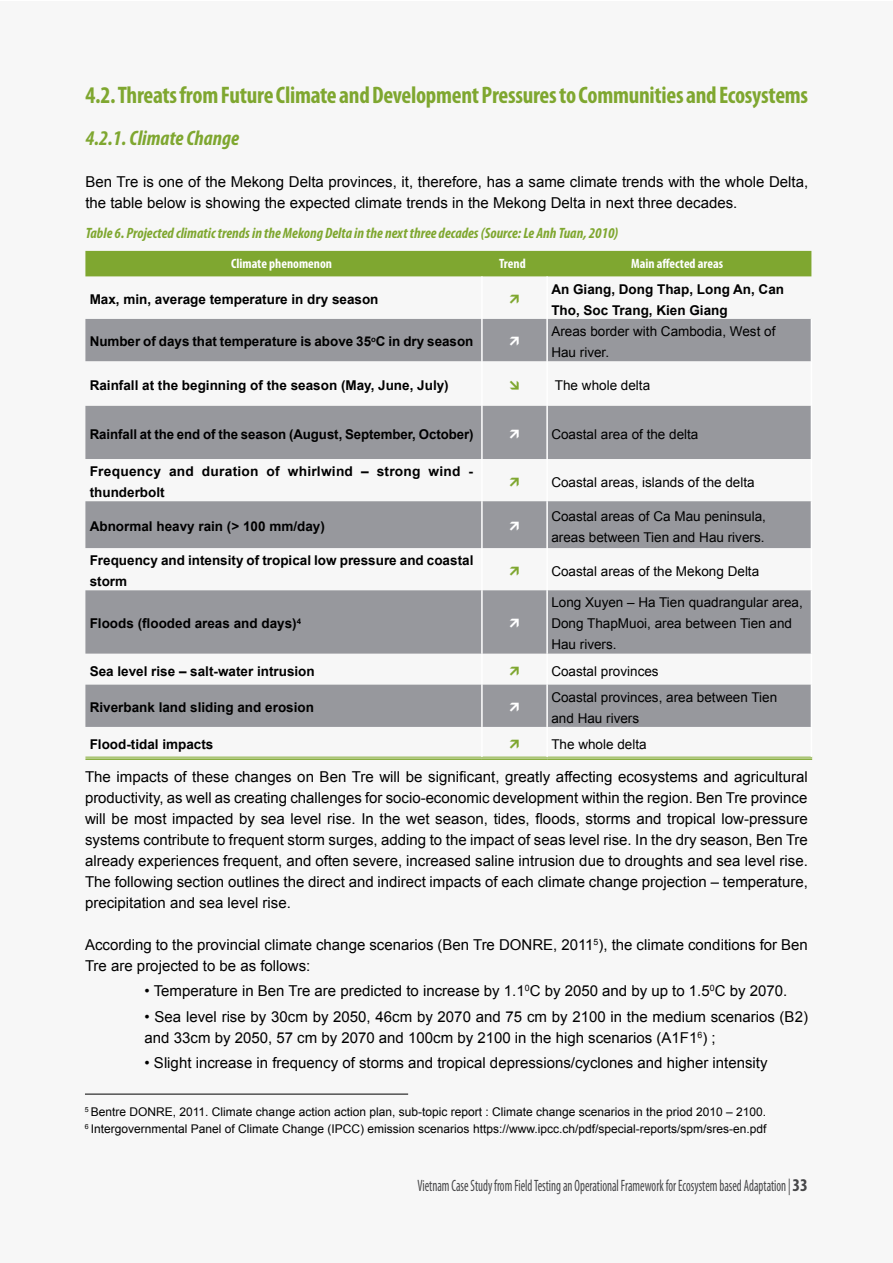
<style>
.page{position:relative;width:893px;height:1263px;background:#fff}
.page>*{position:absolute;margin:0;border:0;box-sizing:border-box;transform-origin:0 0}
.t1{font:700 condensed 24px "Myriad Pro";letter-spacing:-.01em;color:#7fa730}
.t2{font:italic 700 condensed 21px "Myriad Pro";color:#7fa730}
.t3{font:condensed 16.5px "Myriad Pro";color:#474749;scale:.75 1}
.t4{font:15px/21px "Arial";color:#000}
.t5{font:italic 700 condensed 15px "Myriad Pro";color:#7fa730}
.t6{font:700 13.5px/21px "Arial";color:#000}
.t7{font:13.5px/21px "Arial";color:#000}
.t8{font:700 condensed 13.5px "Myriad Pro";color:#fff}
.t9{font:12px/16.5px "Arial";color:#000}
.s1{font-weight:700;font-size:18px}
</style>
<div class="page">
<div style="left:1px;top:2px;width:892px;height:1261px;background:#f7f7f7"></div>
<div style="left:85px;top:251px;width:726px;height:25px;background:#7fa730"></div>
<svg style="left:85px;top:406px;width:726px;height:321px;fill:#97989d"></svg>
<hr style="left:85px;top:757px;width:397px;height:1px;background:#7fa730">
<hr style="left:85px;top:758px;width:397px;height:2px;background:#7fa730">
<hr style="left:482px;top:757px;width:65px;height:1px;background:#7fa730">
<hr style="left:482px;top:758px;width:65px;height:2px;background:#7fa730">
<hr style="left:547px;top:757px;width:265px;height:1px;background:#7fa730">
<hr style="left:547px;top:758px;width:265px;height:2px;background:#7fa730">
<hr style="left:811px;top:319px;width:1px;height:42px;background:#fff">
<hr style="left:811px;top:361px;width:1px;height:45px;background:#fff">
<hr style="left:811px;top:406px;width:1px;height:53px;background:#fff">
<hr style="left:811px;top:459px;width:1px;height:42px;background:#fff">
<hr style="left:811px;top:501px;width:1px;height:47px;background:#fff">
<hr style="left:811px;top:548px;width:1px;height:42px;background:#fff">
<hr style="left:811px;top:590px;width:1px;height:64px;background:#fff">
<hr style="left:811px;top:654px;width:1px;height:31px;background:#fff">
<hr style="left:811px;top:685px;width:1px;height:42px;background:#fff">
<hr style="left:811px;top:727px;width:1px;height:30px;background:#fff">
<hr style="left:481px;top:276px;width:2px;height:43px;background:#fff">
<hr style="left:546px;top:276px;width:2px;height:43px;background:#fff">
<hr style="left:481px;top:361px;width:2px;height:45px;background:#fff">
<hr style="left:546px;top:361px;width:2px;height:45px;background:#fff">
<hr style="left:481px;top:406px;width:2px;height:53px;background:#fff">
<hr style="left:546px;top:406px;width:2px;height:53px;background:#fff">
<hr style="left:481px;top:459px;width:2px;height:42px;background:#fff">
<hr style="left:546px;top:459px;width:2px;height:42px;background:#fff">
<hr style="left:481px;top:501px;width:2px;height:47px;background:#fff">
<hr style="left:546px;top:501px;width:2px;height:47px;background:#fff">
<hr style="left:481px;top:548px;width:2px;height:42px;background:#fff">
<hr style="left:546px;top:548px;width:2px;height:42px;background:#fff">
<hr style="left:481px;top:590px;width:2px;height:64px;background:#fff">
<hr style="left:546px;top:590px;width:2px;height:64px;background:#fff">
<hr style="left:481px;top:654px;width:2px;height:31px;background:#fff">
<hr style="left:546px;top:654px;width:2px;height:31px;background:#fff">
<hr style="left:481px;top:685px;width:2px;height:42px;background:#fff">
<hr style="left:546px;top:685px;width:2px;height:42px;background:#fff">
<hr style="left:481px;top:727px;width:2px;height:30px;background:#fff">
<hr style="left:546px;top:727px;width:2px;height:30px;background:#fff">
<hr style="left:85px;top:1094px;width:323px;height:1px;background:#000">
<div style="left:85px;top:319px;width:726px;height:42px;background:#97989d"></div>
<svg style="left:510px;top:429px;width:9px;height:9px"></svg>
<svg style="left:510px;top:477px;width:9px;height:9px"></svg>
<svg style="left:510px;top:522px;width:9px;height:9px"></svg>
<svg style="left:510px;top:566px;width:9px;height:9px"></svg>
<svg style="left:510px;top:619px;width:9px;height:9px"></svg>
<svg style="left:510px;top:666px;width:9px;height:9px"></svg>
<svg style="left:510px;top:703px;width:9px;height:9px"></svg>
<h1 class="t1" style="left:85px;top:80px;width:724px">4.2. Threats from Future Climate and Development Pressures to Communities and Ecosystems</h1>
<h2 class="t2" style="left:85px;top:125px;width:155px">4.2.1. Climate Change</h2>
<p class="t4" style="left:85px;top:171px;width:724px">Ben Tre is one of the Mekong Delta provinces, it, therefore, has a same climate trends with the whole Delta, the table below is showing the expected climate trends in the Mekong Delta in next three decades.</p>
<p class="t5" style="left:86px;top:224px;width:534px">Table 6. Projected climatic trends in the Mekong Delta in the next three decades (Source: Le Anh Tuan, 2010)</p>
<p class="t8" style="left:231px;top:255px;width:103px">Climate phenomenon</p>
<p class="t8" style="left:499px;top:255px;width:28px">Trend</p>
<p class="t8" style="left:631px;top:255px;width:94px">Main affected areas</p>
<p class="t6" style="left:90px;top:289px;width:290px">Max, min, average temperature in dry season</p>
<p class="t6" style="left:551px;top:279px;width:234px">An Giang, Dong Thap, Long An, Can<br>Tho, Soc Trang, Kien Giang</p>
<p class="t6" style="left:90px;top:332px;width:385px">Number of days that temperature is above 35<sup>o</sup>C in dry season</p>
<p class="t7" style="left:551px;top:321px;width:226px">Areas border with Cambodia, West of<br>Hau river.</p>
<p class="t6" style="left:90px;top:375px;width:361px">Rainfall at the beginning of the season (May, June, July)</p>
<p class="t7" style="left:555px;top:375px;width:97px">The whole delta</p>
<p class="t6" style="left:90px;top:424px;width:385px">Rainfall at the end of the season (August, September, October)</p>
<p class="t7" style="left:551px;top:424px;width:149px">Coastal area of the delta</p>
<p class="t6" style="left:90px;top:461px;width:385px">Frequency and duration of whirlwind – strong wind - thunderbolt</p>
<p class="t7" style="left:551px;top:471px;width:205px">Coastal areas, islands of the delta</p>
<p class="t6" style="left:90px;top:516px;width:237px">Abnormal heavy rain (&gt; 100 mm/day)</p>
<p class="t7" style="left:551px;top:505px;width:216px">Coastal areas of Ca Mau peninsula, areas between Tien and Hau rivers.</p>
<p class="t6" style="left:90px;top:550px;width:385px">Frequency and intensity of tropical low pressure and coastal storm</p>
<p class="t7" style="left:551px;top:560px;width:209px">Coastal areas of the Mekong Delta</p>
<p class="t6" style="left:90px;top:613px;width:213px">Floods (flooded areas and days)<sup>4</sup></p>
<p class="t7" style="left:551px;top:592px;width:253px">Long Xuyen – Ha Tien quadrangular area,<br>Dong ThapMuoi, area between Tien and<br>Hau rivers.</p>
<p class="t6" style="left:90px;top:661px;width:227px">Sea level rise – salt-water intrusion</p>
<p class="t7" style="left:551px;top:660px;width:109px">Coastal provinces</p>
<p class="t6" style="left:90px;top:697px;width:226px">Riverbank land sliding and erosion</p>
<p class="t7" style="left:551px;top:686px;width:227px">Coastal provinces, area between Tien and Hau rivers</p>
<p class="t6" style="left:90px;top:734px;width:125px">Flood-tidal impacts</p>
<p class="t7" style="left:551px;top:734px;width:97px">The whole delta</p>
<p class="t4" style="left:85px;top:766px;width:724px;text-align:justify">The impacts of these changes on Ben Tre will be significant, greatly affecting ecosystems and agricultural productivity, as well as creating challenges for socio-economic development within the region. Ben Tre province will be most impacted by sea level rise. In the wet season, tides, floods, storms and tropical low-pressure systems contribute to frequent storm surges, adding to the impact of seas level rise. In the dry season, Ben Tre already experiences frequent, and often severe, increased saline intrusion due to droughts and sea level rise.<br>The following section outlines the direct and indirect impacts of each climate change projection – temperature, precipitation and sea level rise.</p>
<p class="t4" style="left:85px;top:934px;width:724px">According to the provincial climate change scenarios (Ben Tre DONRE, 2011<sup>5</sup>), the climate conditions for Ben<br>Tre are projected to be as follows:</p>
<p class="t4" style="left:145px;top:981px;width:644px">• Temperature in Ben Tre are predicted to increase by 1.1<sup>0</sup>C by 2050 and by up to 1.5<sup>0</sup>C by 2070.</p>
<p class="t4" style="left:145px;top:1006px;width:665px">• Sea level rise by 30cm by 2050, 46cm by 2070 and 75 cm by 2100 in the medium scenarios (B2) and 33cm by 2050, 57 cm by 2070 and 100cm by 2100 in the high scenarios (A1F1<sup>6</sup>) ;</p>
<p class="t4" style="left:145px;top:1052px;width:625px">• Slight increase in frequency of storms and tropical depressions/cyclones and higher intensity</p>
<p class="t9" style="left:85px;top:1104px;width:683px"><sup>5</sup> Bentre DONRE, 2011. Climate change action action plan, sub-topic report : Climate change scenarios in the priod 2010 – 2100.<br><sup>6</sup> Intergovernmental Panel of Climate Change (IPCC) emission scenarios https://www.ipcc.ch/pdf/special-reports/spm/sres-en.pdf</p>
<p class="t3" style="left:418px;top:1176px;width:522px">Vietnam Case Study from Field Testing an Operational Framework for Ecosystem based Adaptation | <span class="s1">33</span></p>
</div>
